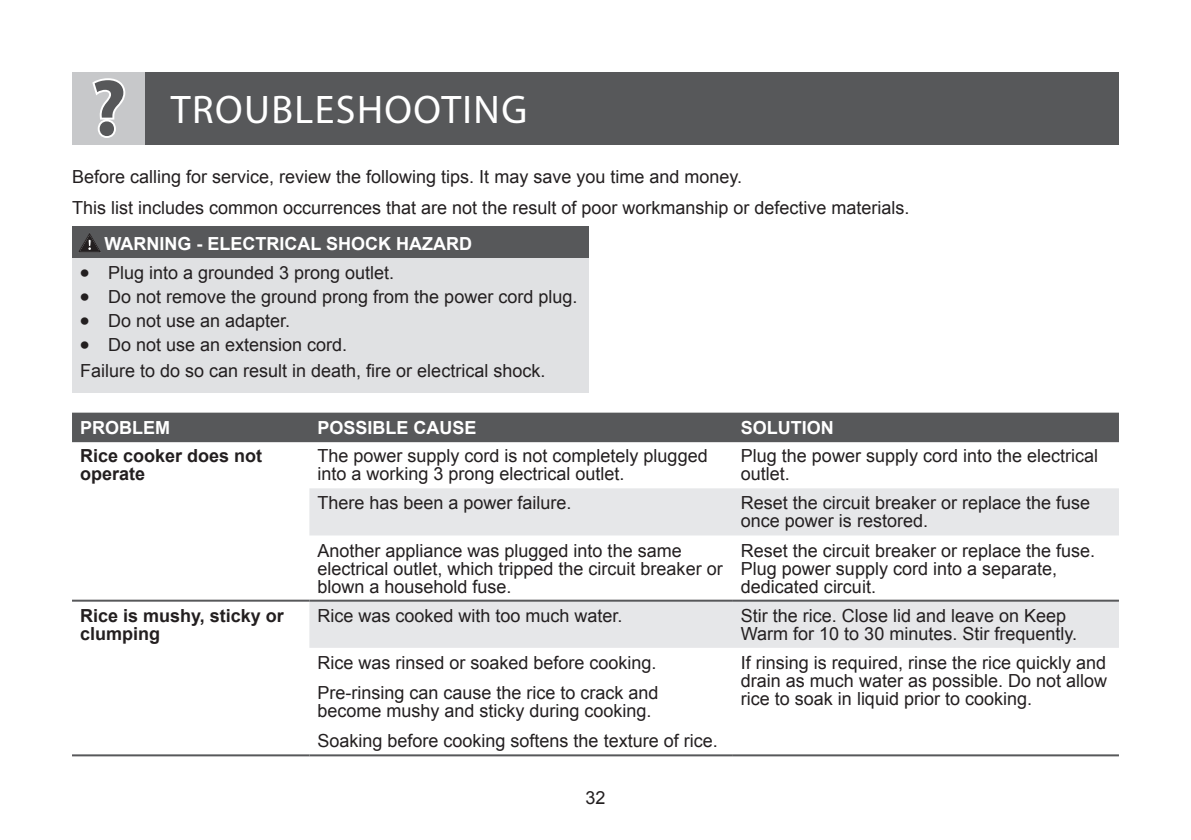
<style>
.page{position:relative;width:1191px;height:840px;background:#fff}
.page>*{position:absolute;margin:0;border:0;box-sizing:border-box;transform-origin:0 0}
.t1{font:40px "Myriad";letter-spacing:.035em;color:#fff}
.t2{font:18px/18px "Arial";color:#231f20}
.t3{font:700 18px "Arial";color:#fff}
.t4{font:700 18px/18px "Arial";color:#231f20}
.s1{font-weight:700;font-size:26px}
</style>
<div class="page">
<div style="left:73px;top:72px;width:72px;height:72px;background:#c7c8ca"></div>
<div style="left:145px;top:72px;width:973px;height:72px;background:#57585a"></div>
<svg style="left:92px;top:78px;width:33px;height:60px"></svg>
<div style="left:72px;top:225px;width:516px;height:32px;background:#57585a"></div>
<div style="left:72px;top:257px;width:516px;height:135px;background:#e0e1e3"></div>
<svg style="left:78px;top:233px;width:23px;height:19px"></svg>
<div style="left:72px;top:412px;width:1047px;height:30px;background:#57585a"></div>
<svg style="left:309px;top:488px;width:810px;height:159px;fill:#e6e7e9"></svg>
<hr style="left:72px;top:599px;width:237px;height:2px;background:#57585a">
<hr style="left:309px;top:599px;width:424px;height:2px;background:#57585a">
<hr style="left:733px;top:599px;width:386px;height:2px;background:#57585a">
<hr style="left:72px;top:754px;width:237px;height:2px;background:#57585a">
<hr style="left:309px;top:754px;width:424px;height:2px;background:#57585a">
<hr style="left:733px;top:754px;width:386px;height:2px;background:#57585a">
<h1 class="t1" style="left:171px;top:90px;width:358px">TROUBLESHOOTING</h1>
<p class="t2" style="left:72px;top:162px;width:839px;line-height:30.2px">Before calling for service, review the following tips. It may save you time and money.<br>This list includes common occurrences that are not the result of poor workmanship or defective materials.</p>
<p class="t3" style="left:104px;top:231px;width:369px">WARNING - ELECTRICAL SHOCK HAZARD</p>
<p class="t2" style="left:80px;top:263px;width:316px"><span class="s1">•</span> Plug into a grounded 3 prong outlet.</p>
<p class="t2" style="left:80px;top:287px;width:499px"><span class="s1">•</span> Do not remove the ground prong from the power cord plug.</p>
<p class="t2" style="left:80px;top:311px;width:212px"><span class="s1">•</span> Do not use an adapter.</p>
<p class="t2" style="left:80px;top:331px;width:467px;line-height:26.2px"><span class="s1">•</span> Do not use an extension cord.<br>Failure to do so can result in death, fire or electrical shock.</p>
<p class="t3" style="left:80px;top:415px;width:91px">PROBLEM</p>
<p class="t3" style="left:317px;top:415px;width:161px">POSSIBLE CAUSE</p>
<p class="t3" style="left:741px;top:415px;width:95px">SOLUTION</p>
<p class="t4" style="left:80px;top:447px;width:184px">Rice cooker does not operate</p>
<p class="t2" style="left:317px;top:447px;width:392px">The power supply cord is not completely plugged into a working 3 prong electrical outlet.</p>
<p class="t2" style="left:741px;top:447px;width:359px">Plug the power supply cord into the electrical outlet.</p>
<p class="t2" style="left:317px;top:494px;width:256px">There has been a power failure.</p>
<p class="t2" style="left:741px;top:494px;width:351px">Reset the circuit breaker or replace the fuse once power is restored.</p>
<p class="t2" style="left:317px;top:541px;width:407px">Another appliance was plugged into the same electrical outlet, which tripped the circuit breaker or blown a household fuse.</p>
<p class="t2" style="left:741px;top:541px;width:356px">Reset the circuit breaker or replace the fuse.<br>Plug power supply cord into a separate, dedicated circuit.</p>
<p class="t4" style="left:80px;top:606px;width:205px">Rice is mushy, sticky or clumping</p>
<p class="t2" style="left:317px;top:606px;width:307px">Rice was cooked with too much water.</p>
<p class="t2" style="left:741px;top:606px;width:338px">Stir the rice. Close lid and leave on Keep<br>Warm for 10 to 30 minutes. Stir frequently.</p>
<p class="t2" style="left:317px;top:647px;width:343px;line-height:30.2px">Rice was rinsed or soaked before cooking.<br>Pre-rinsing can cause the rice to crack and</p>
<p class="t2" style="left:317px;top:695px;width:402px;line-height:30.2px">become mushy and sticky during cooking.<br>Soaking before cooking softens the texture of rice.</p>
<p class="t2" style="left:741px;top:653px;width:368px;text-align:justify">If rinsing is required, rinse the rice quickly and drain as much water as possible. Do not allow rice to soak in liquid prior to cooking.</p>
<p class="t2" style="left:585px;top:788px;width:22px">32</p>
</div>
